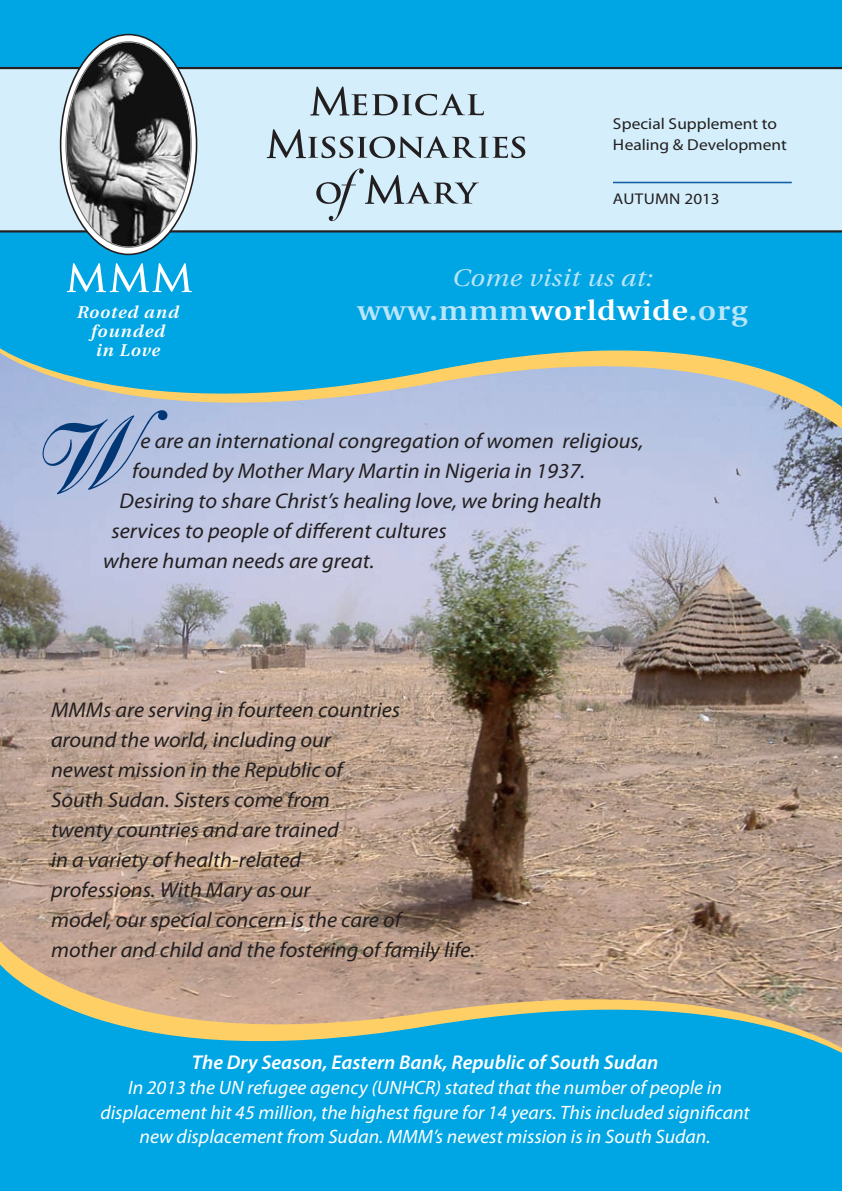
<style>
.page{position:relative;width:842px;height:1191px;background:#fff}
.page>*{position:absolute;margin:0;border:0;box-sizing:border-box;transform-origin:0 0}
.t1{font:600 28px "Utopia";letter-spacing:.03em;color:#b9e5fa;scale:1.11 1}
.t2{font:italic 24px "Utopia";letter-spacing:.015em;color:#b9e5fa;scale:1.11 1}
.t3{font:italic 21.4px/30px "Myriad Pro";color:#231f20;scale:1.04 1}
.t4{font:italic 600 20px "Myriad Pro";color:#fff}
.t5{font:italic 19.4px/24.6px "Myriad Pro";color:#fff;text-align:center}
.t6{font:italic 600 17px/19px "Utopia";letter-spacing:.055em;color:#fff;text-align:center;scale:1.05 1}
.t7{font:15.8px/20.4px "Myriad Pro";color:#231f20;scale:1.1 1}
.t8{font:15.6px "Myriad Pro";letter-spacing:.01em;color:#231f20;scale:1.1 1}
.s1{color:#fff}
</style>
<div class="page">
<img style="left:0;top:444px;width:842px;height:495px">
<svg style="left:0;top:939px;width:842px;height:24px;background:#ba9c88"></svg>
<svg style="left:0;top:963px;width:842px;height:228px;background:#35a6c9"></svg>
<svg style="left:0;top:433px;width:842px;height:11px;background:#b4c0de"></svg>
<svg style="left:0;top:232px;width:842px;height:201px;background:#39add9"></svg>
<div style="left:0;top:68px;width:842px;height:163px;background:#d4effb"></div>
<div style="left:0;top:0;width:842px;height:68px;background:#00a5e3"></div>
<hr style="left:613px;top:182px;width:179px;height:1px;background:#1360a5">
<hr style="left:0;top:67px;width:842px;height:2px;background:#231f20">
<hr style="left:0;top:230px;width:842px;height:2px;background:#231f20">
<svg style="left:310px;top:86px;width:174px;height:30px"></svg>
<svg style="left:316px;top:168px;width:163px;height:53px"></svg>
<svg style="left:267px;top:129px;width:258px;height:29px"></svg>
<svg style="left:60px;top:34px;width:137px;height:221px"></svg>
<svg style="left:67px;top:263px;width:125px;height:29px"></svg>
<svg style="left:39px;top:409px;width:137px;height:86px;background:#b2bfe0"></svg>
<p class="t7" style="left:613px;top:115px;width:160px">Special Supplement to<br>Healing &amp; Development</p>
<p class="t6" style="left:77px;top:304px;width:99px">Rooted and founded<br>in Love</p>
<p class="t8" style="left:613px;top:193px;width:99px">AUTUMN 2013</p>
<p class="t2" style="left:452px;top:268px;width:182px">Come visit us at:</p>
<h1 class="t1" style="left:357px;top:299px;width:353px">www.mmm<span class="s1">worldwide</span>.org</h1>
<p class="t3" style="left:140px;top:428px;width:485px">e are an international congregation of women religious,</p>
<p class="t3" style="left:132px;top:458px;width:437px">founded by Mother Mary Martin in Nigeria in 1937.</p>
<p class="t3" style="left:120px;top:488px;width:465px">Desiring to share Christ’s healing love, we bring health</p>
<p class="t3" style="left:111px;top:518px;width:324px">services to people of different cultures</p>
<p class="t3" style="left:103px;top:548px;width:263px">where human needs are great.</p>
<p class="t3" style="left:51px;top:696px;width:409px">MMMs are serving in fourteen countries<br>around the world, including our<br>newest mission in the Republic of<br>South Sudan. Sisters come from<br>twenty countries and are trained<br>in a variety of health-related<br>professions. With Mary as our<br>model, our special concern is the care of<br>mother and child and the fostering of family life.</p>
<p class="t4" style="left:192px;top:1050px;width:468px">The Dry Season, Eastern Bank, Republic of South Sudan</p>
<p class="t5" style="left:100px;top:1076px;width:651px">In 2013 the UN refugee agency (UNHCR) stated that the number of people in displacement hit 45 million, the highest figure for 14 years. This included significant new displacement from Sudan. MMM’s newest mission is in South Sudan.</p>
</div>
